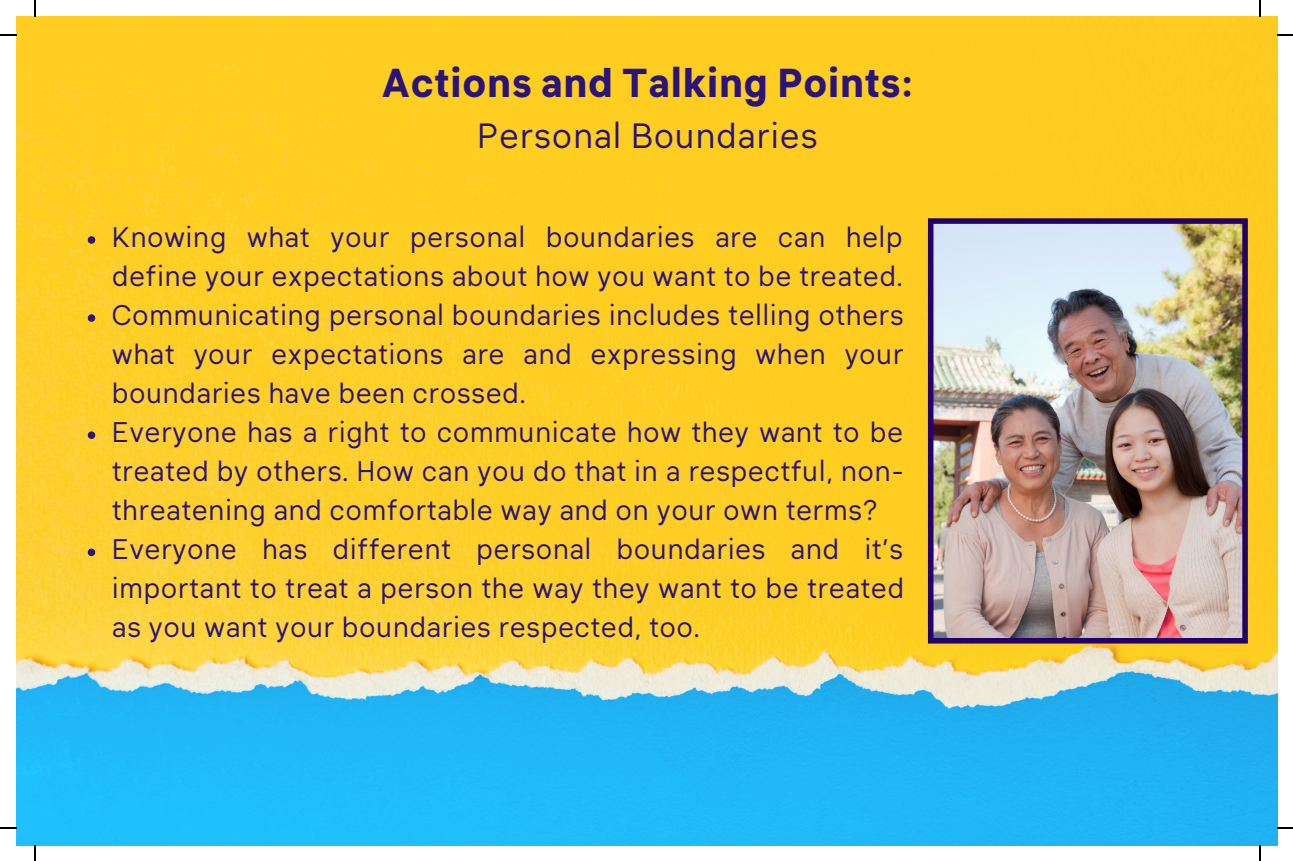
<style>
.page{position:relative;width:1293px;height:861px;background:#fff}
.page>*{position:absolute;margin:0;border:0;box-sizing:border-box;transform-origin:0 0}
.t1{font:700 39.8px "Klima";letter-spacing:.02em;color:#2a137b}
.t2{font:34.6px "Klima";letter-spacing:.02em;color:#2a137b}
.t3{font:28px/39px "Klima";letter-spacing:.015em;color:#2a137b}
</style>
<div class="page">
<img style="left:16px;top:16px;width:1260px;height:828px">
<img style="left:927px;top:218px;width:320px;height:425px">
<svg style="left:88px;top:236px;width:7px;height:7px"></svg>
<svg style="left:88px;top:314px;width:7px;height:7px"></svg>
<svg style="left:88px;top:431px;width:7px;height:7px"></svg>
<svg style="left:88px;top:548px;width:7px;height:7px"></svg>
<svg style="left:34px;top:0;width:2px;height:17px"></svg>
<svg style="left:0;top:35px;width:16px;height:1px"></svg>
<svg style="left:1258px;top:0;width:2px;height:17px"></svg>
<svg style="left:1276px;top:35px;width:16px;height:1px"></svg>
<svg style="left:34px;top:845px;width:2px;height:15px"></svg>
<svg style="left:0;top:827px;width:16px;height:1px"></svg>
<svg style="left:1258px;top:845px;width:2px;height:15px"></svg>
<svg style="left:1276px;top:827px;width:16px;height:1px"></svg>
<h1 class="t1" style="left:382px;top:66px;width:532px">Actions and Talking Points:</h1>
<p class="t2" style="left:477px;top:121px;width:342px">Personal Boundaries</p>
<p class="t3" style="left:112px;top:220px;width:793px">Knowing what your personal boundaries are can help define your expectations about how you want to be treated.<br>Communicating personal boundaries includes telling others what your expectations are and expressing when your boundaries have been crossed.<br>Everyone has a right to communicate how they want to be treated by others. How can you do that in a respectful, non&shy;threatening and comfortable way and on your own terms?<br>Everyone has different personal boundaries and it’s important to treat a person the way they want to be treated as you want your boundaries respected, too.</p>
</div>
